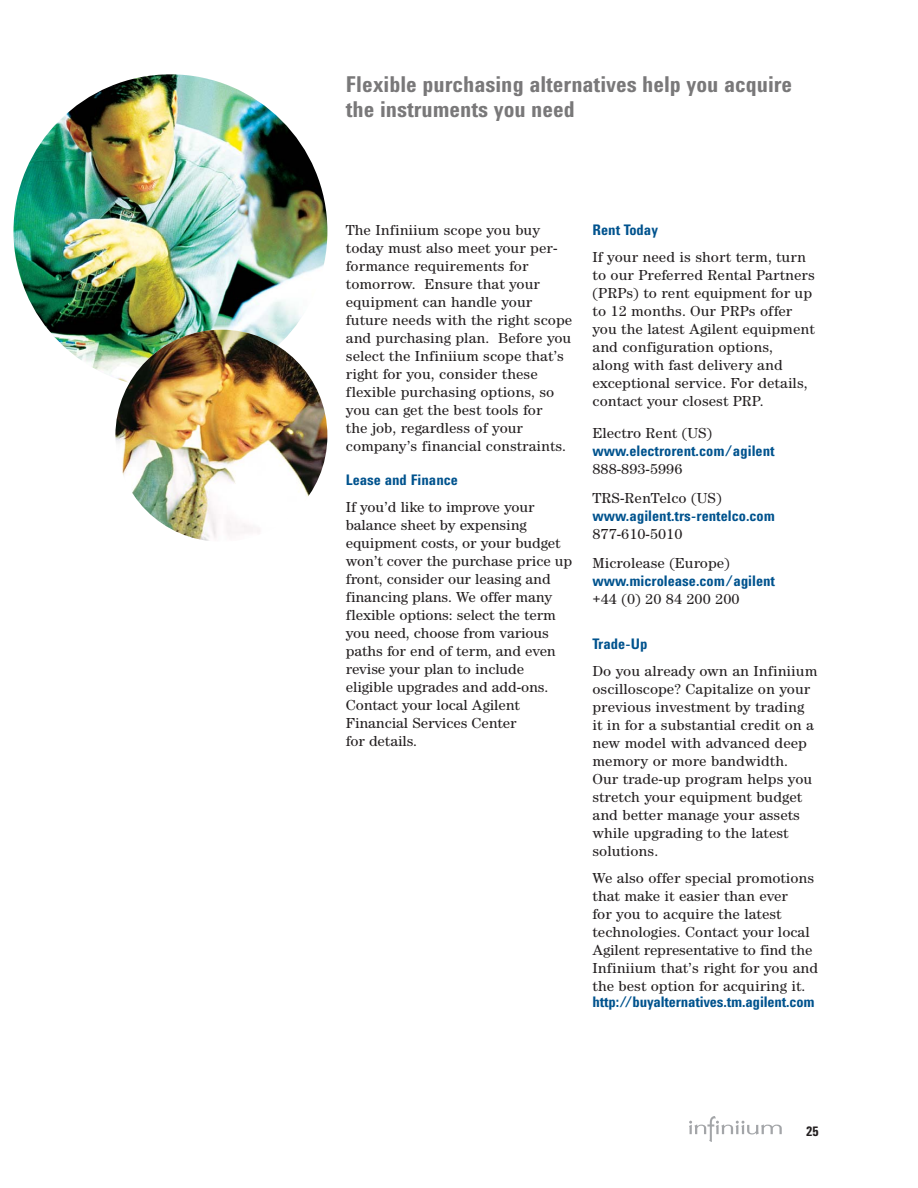
<style>
.page{position:relative;width:918px;height:1188px;background:#fff}
.page>*{position:absolute;margin:0;border:0;box-sizing:border-box;transform-origin:0 0}
.t1{font:700 22.5px/25.5px "Agilent Cond";color:#797879}
.t2{font:15px/18px "Agilent Century ITC";color:#231f20}
.t3{font:700 15px "Agilent Cond";color:#00538e}
.t4{font:700 13.5px "Agilent Cond";color:#231f20}
</style>
<div class="page">
<svg style="left:689px;top:1116px;width:93px;height:26px"></svg>
<img style="left:14px;top:74px;width:313px;height:314px;border-radius:50%">
<img style="left:115px;top:330px;width:212px;height:212px;border-radius:50%">
<h1 class="t1" style="left:346px;top:74px;width:448px">Flexible purchasing alternatives help you acquire the instruments you need</h1>
<p class="t2" style="left:346px;top:222px;width:228px">The Infiniium scope you buy today must also meet your per&shy;formance requirements for tomorrow. Ensure that your equipment can handle your future needs with the right scope and purchasing plan. Before you select the Infiniium scope that’s right for you, consider these flexible purchasing options, so you can get the best tools for<br>the job, regardless of your company’s financial constraints.</p>
<p class="t3" style="left:346px;top:475px;width:114px">Lease and Finance</p>
<p class="t2" style="left:346px;top:500px;width:228px">If you’d like to improve your balance sheet by expensing equipment costs, or your budget won’t cover the purchase price up front, consider our leasing and financing plans. We offer many flexible options: select the term you need, choose from various paths for end of term, and even revise your plan to include eligible upgrades and add-ons.<br>Contact your local Agilent<br>Financial Services Center<br>for details.</p>
<p class="t3" style="left:593px;top:225px;width:67px">Rent Today</p>
<p class="t2" style="left:593px;top:250px;width:224px">If your need is short term, turn to our Preferred Rental Partners (PRPs) to rent equipment for up to 12 months. Our PRPs offer you the latest Agilent equipment and configuration options,<br>along with fast delivery and exceptional service. For details, contact your closest PRP.</p>
<p class="t2" style="left:593px;top:425px;width:121px">Electro Rent (US)</p>
<p class="t3" style="left:593px;top:445px;width:184px">www.electrorent.com/agilent</p>
<p class="t2" style="left:593px;top:456px;width:131px;line-height:28.7px">888-893-5996<br>TRS-RenTelco (US)</p>
<p class="t3" style="left:593px;top:510px;width:184px">www.agilent.trs-rentelco.com</p>
<p class="t2" style="left:593px;top:520px;width:139px;line-height:29.2px">877-610-5010<br>Microlease (Europe)</p>
<p class="t3" style="left:593px;top:575px;width:184px">www.microlease.com/agilent</p>
<p class="t2" style="left:593px;top:591px;width:149px">+44 (0) 20 84 200 200</p>
<p class="t3" style="left:593px;top:638px;width:56px">Trade-Up</p>
<p class="t2" style="left:593px;top:663px;width:226px">Do you already own an Infiniium oscilloscope? Capitalize on your previous investment by trading it in for a substantial credit on a new model with advanced deep memory or more bandwidth.<br>Our trade-up program helps you stretch your equipment budget and better manage your assets while upgrading to the latest solutions.</p>
<p class="t2" style="left:593px;top:870px;width:227px">We also offer special promotions that make it easier than ever<br>for you to acquire the latest technologies. Contact your local<br>Agilent representative to find the<br>Infiniium that’s right for you and the best option for acquiring it.</p>
<p class="t3" style="left:593px;top:997px;width:224px">http://buyalternatives.tm.agilent.com</p>
<p class="t4" style="left:806px;top:1126px;width:14px">25</p>
</div>
